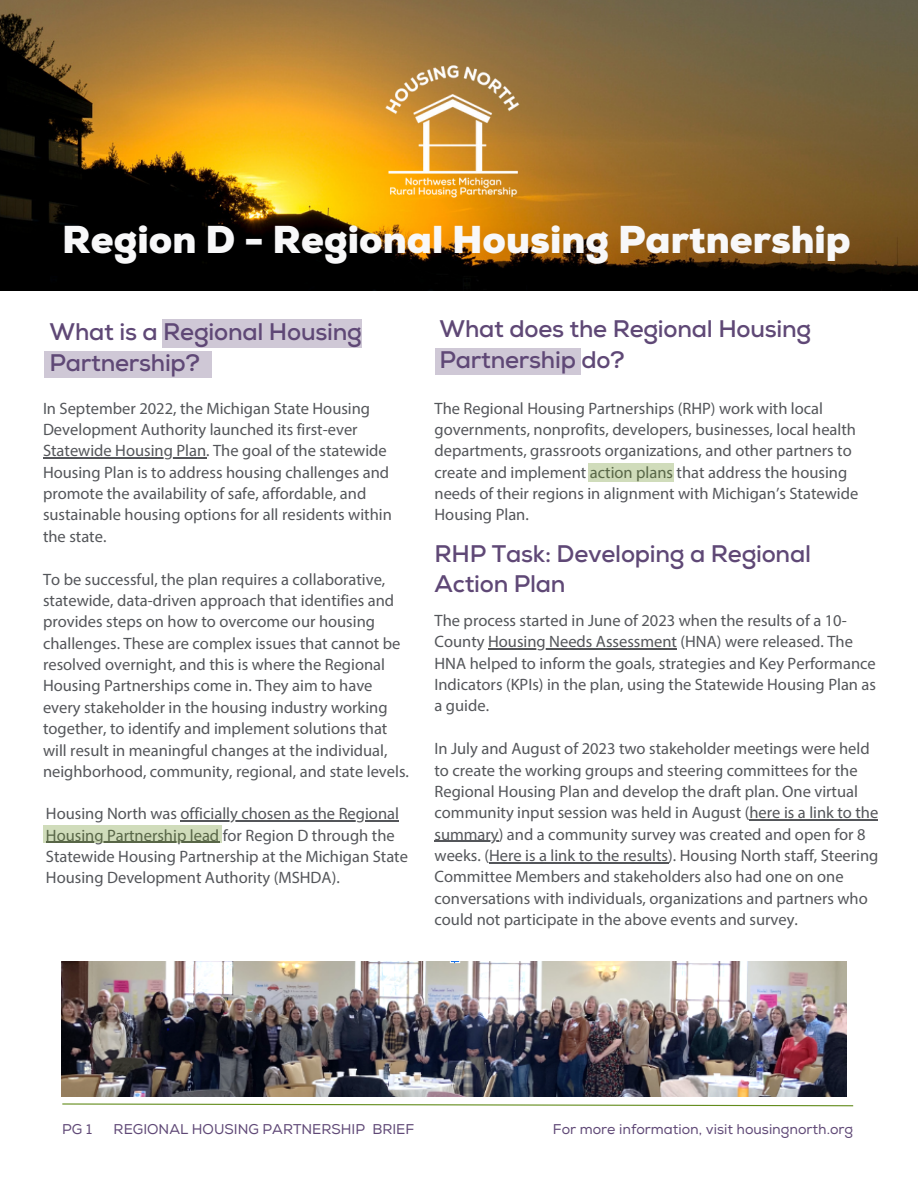
<style>
.page{position:relative;width:918px;height:1188px;background:#fff}
.page>*{position:absolute;margin:0;border:0;box-sizing:border-box;transform-origin:0 0}
.t1{font:900 38.85px "Nexa";color:#f8f8f9}
.t2{font:700 24px/30.3px "Nexa";letter-spacing:-.01em;color:#5f4876}
.t3{font:16.5px/21.3px "Myriad Pro";color:#54565a}
.t4{font:14.1px "Nexa";color:#5f4876}
</style>
<div class="page">
<svg style="left:62px;top:1103px;width:792px;height:4px"></svg>
<div style="left:162px;top:319px;width:200px;height:28px;background:#cfc8d6"></div>
<img style="left:0;top:0;width:918px;height:290px">
<img style="left:378px;top:56px;width:149px;height:150px">
<div style="left:44px;top:351px;width:168px;height:26px;background:#cfc8d6"></div>
<img style="left:62px;top:962px;width:785px;height:135px">
<hr style="left:43px;top:457px;width:163px;height:2px;background:#54565a">
<hr style="left:181px;top:820px;width:218px;height:1px;background:#54565a">
<div style="left:435px;top:348px;width:145px;height:26px;background:#cfc8d6"></div>
<div style="left:589px;top:463px;width:85px;height:19px;background:#d0dcbb"></div>
<svg style="left:43px;top:825px;width:179px;height:18px;background:#c3d0af"></svg>
<hr style="left:488px;top:648px;width:189px;height:2px;background:#54565a">
<hr style="left:749px;top:819px;width:129px;height:2px;background:#54565a">
<hr style="left:435px;top:841px;width:64px;height:1px;background:#54565a">
<hr style="left:489px;top:862px;width:179px;height:1px;background:#54565a">
<p class="t1" style="left:62px;top:217px;width:790px">Region D - Regional Housing Partnership</p>
<p class="t2" style="left:50px;top:318px;width:314px">What is a Regional Housing<br>Partnership?</p>
<p class="t3" style="left:43px;top:399px;width:350px">In September 2022, the Michigan State Housing Development Authority launched its first-ever Statewide Housing Plan. The goal of the statewide Housing Plan is to address housing challenges and promote the availability of safe, affordable, and sustainable housing options for all residents within the state.</p>
<p class="t3" style="left:43px;top:570px;width:367px">To be successful, the plan requires a collaborative, statewide, data-driven approach that identifies and provides steps on how to overcome our housing challenges. These are complex issues that cannot be resolved overnight, and this is where the Regional Housing Partnerships come in. They aim to have every stakeholder in the housing industry working together, to identify and implement solutions that will result in meaningful changes at the individual, neighborhood, community, regional, and state levels.</p>
<p class="t3" style="left:46px;top:804px;width:364px">Housing North was officially chosen as the Regional Housing Partnership lead for Region D through the Statewide Housing Partnership at the Michigan State Housing Development Authority (MSHDA).</p>
<p class="t2" style="left:440px;top:315px;width:373px">What does the Regional Housing<br>Partnership do?</p>
<p class="t3" style="left:435px;top:399px;width:425px">The Regional Housing Partnerships (RHP) work with local governments, nonprofits, developers, businesses, local health departments, grassroots organizations, and other partners to create and implement action plans that address the housing needs of their regions in alignment with Michigan’s Statewide Housing Plan.</p>
<p class="t2" style="left:435px;top:539px;width:378px">RHP Task: Developing a Regional<br>Action Plan</p>
<p class="t3" style="left:435px;top:611px;width:443px">The process started in June of 2023 when the results of a 10- County Housing Needs Assessment (HNA) were released. The HNA helped to inform the goals, strategies and Key Performance Indicators (KPIs) in the plan, using the Statewide Housing Plan as a guide.</p>
<p class="t3" style="left:435px;top:739px;width:445px">In July and August of 2023 two stakeholder meetings were held to create the working groups and steering committees for the Regional Housing Plan and develop the draft plan. One virtual community input session was held in August (here is a link to the summary) and a community survey was created and open for 8 weeks. (Here is a link to the results). Housing North staff, Steering Committee Members and stakeholders also had one on one conversations with individuals, organizations and partners who could not participate in the above events and survey.</p>
<p class="t4" style="left:62px;top:1121px;width:31px">PG 1</p>
<p class="t4" style="left:114px;top:1121px;width:302px">REGIONAL HOUSING PARTNERSHIP BRIEF</p>
<p class="t4" style="left:553px;top:1121px;width:302px">For more information, visit housingnorth.org</p>
</div>
